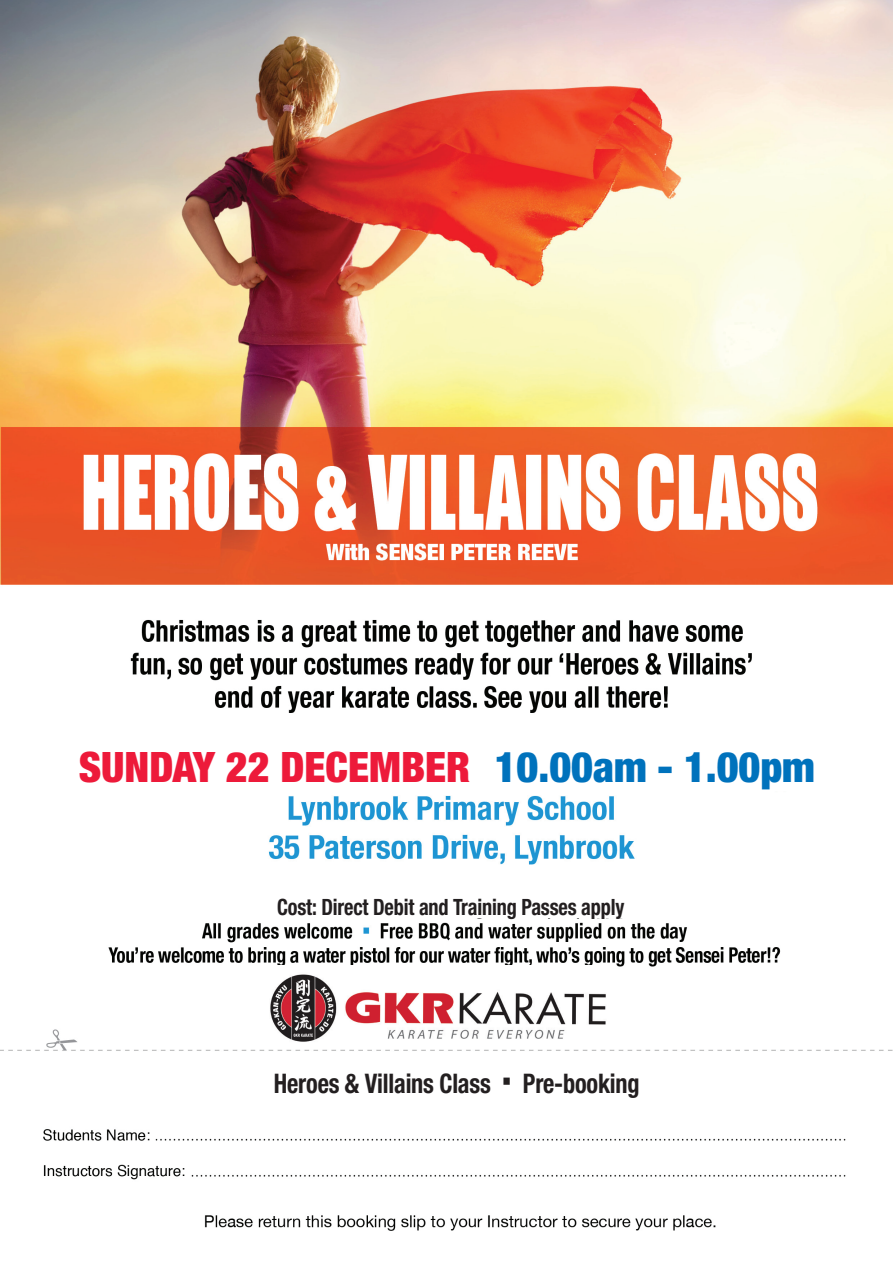
<style>
.page{position:relative;width:893px;height:1263px;background:#fff}
.page>*{position:absolute;margin:0;border:0;box-sizing:border-box;transform-origin:0 0}
.t1{font:900 condensed 42px "Helvetica Neue LT Std";color:#ed1a3a}
.t2{font:700 condensed 27px "Helvetica Neue LT Std";letter-spacing:-.01em;color:#231f20;scale:.9 1}
.t3{font:700 condensed 22.5px "Helvetica Neue LT Std";letter-spacing:-.01em;color:#231f20;scale:.9 1}
.s1{color:#0072bc}
</style>
<div class="page">
<img style="left:0;top:0;width:893px;height:1231px">
<div style="left:32px;top:733px;width:818px;height:58px;background:#fff"></div>
<div style="left:265px;top:966px;width:351px;height:72px;background:#fff"></div>
<img style="left:270px;top:974px;width:337px;height:69px">
<div style="left:40px;top:893px;width:805px;height:25px;background:#fff"></div>
<div style="left:40px;top:1068px;width:805px;height:37px;background:#fff"></div>
<h1 class="t1" style="left:79px;top:741px;width:738px">SUNDAY 22 DECEMBER <span class="s1">10.00am - 1.00pm</span></h1>
<p class="t3" style="left:277px;top:893px;width:387px">Cost: Direct Debit and Training Passes apply</p>
<p class="t2" style="left:274px;top:1067px;width:408px">Heroes &amp; Villains Class ▪ Pre-booking</p>
</div>
